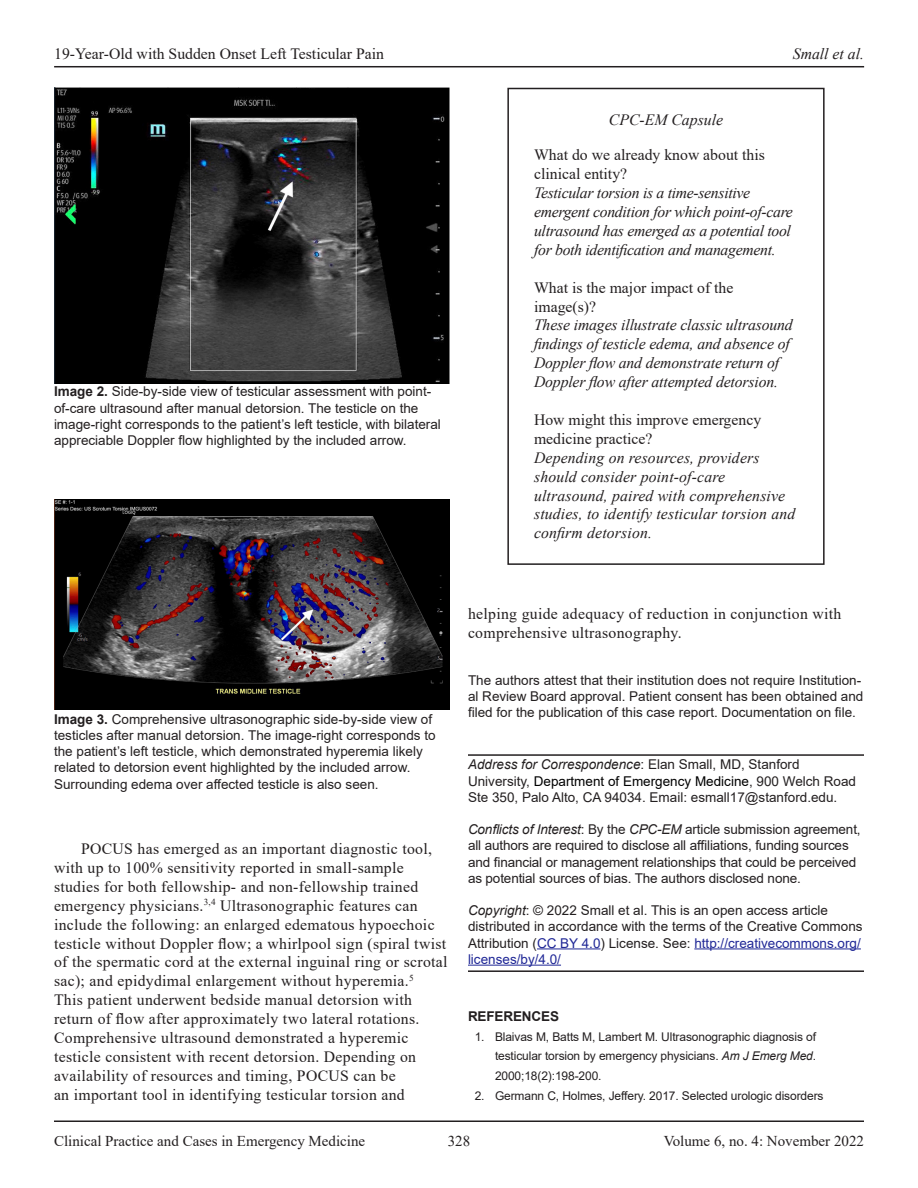
<style>
.page{position:relative;width:918px;height:1188px;background:#fff}
.page>*{position:absolute;margin:0;border:0;box-sizing:border-box;transform-origin:0 0}
.Capsule_Summary_answ{font:15.75px/18.9px "Times New Roman";letter-spacing:.02em;color:#231f20}
.Capsule_Summary_answ-2{font:italic 15.75px/18.9px "Times New Roman";letter-spacing:-.01em;color:#231f20}
.Capsule_Summary_answ-3{font:15.75px/18.9px "Times New Roman";color:#231f20}
.Capsule_Summary_answ-4{font:italic 15.75px/18.9px "Times New Roman";letter-spacing:.01em;color:#231f20}
.Body_Text__15{font:italic 15.75px "Times New Roman";color:#231f20}
.t1{font:15px "Times New Roman";color:#231f20}
.Figures_Tables_text{font:13.5px/16.2px "Arial";color:#231f20}
.Supervising_Section{font:13.5px/16.2px "Arial";color:#231f20}
.t2{font:700 13.5px "Arial";letter-spacing:-.01em;color:#231f20}
.t3{font:12px/19.8px "Arial";letter-spacing:-.01em;color:#231f20;text-align:justify}
.s1{font-weight:700}
.s2{font-style:italic}
.s3{color:#000}
.s4{color:#1f2796}
</style>
<div class="page">
<hr style="left:54px;top:1120px;width:810px;height:2px;background:#231f20">
<hr style="left:54px;top:66px;width:810px;height:1px;background:#231f20">
<div style="left:507px;top:88px;width:318px;height:477px;border:2px solid #231f20"></div>
<img style="left:54px;top:88px;width:396px;height:295px">
<img style="left:54px;top:500px;width:396px;height:209px">
<hr style="left:468px;top:754px;width:396px;height:2px;background:#231f20">
<hr style="left:537px;top:948px;width:64px;height:1px;background:#1f2796">
<hr style="left:694px;top:948px;width:167px;height:1px;background:#1f2796">
<hr style="left:468px;top:970px;width:396px;height:2px;background:#231f20">
<hr style="left:468px;top:965px;width:93px;height:1px;background:#1f2796">
<p class="Capsule_Summary_answ-3" style="left:54px;top:44px;width:332px">19-Year-Old with Sudden Onset Left Testicular Pain</p>
<p class="Capsule_Summary_answ-2" style="left:793px;top:44px;width:73px">Small et al.</p>
<p class="Figures_Tables_text" style="left:54px;top:384px;width:388px"><span class="s1">Image 2.</span> Side-by-side view of testicular assessment with point&shy;of-care ultrasound after manual detorsion. The testicle on the image-right corresponds to the patient’s left testicle, with bilateral appreciable Doppler flow highlighted by the included arrow.</p>
<p class="Body_Text__15" style="left:609px;top:109px;width:116px">CPC-EM Capsule</p>
<p class="Capsule_Summary_answ-3" style="left:534px;top:145px;width:232px">What do we already know about this clinical entity?</p>
<p class="Capsule_Summary_answ-2" style="left:534px;top:183px;width:260px">Testicular torsion is a time-sensitive emergent condition for which point-of-care ultrasound has emerged as a potential tool for both identification and management.</p>
<p class="Capsule_Summary_answ-3" style="left:534px;top:277px;width:201px">What is the major impact of the image(s)?</p>
<p class="Capsule_Summary_answ-2" style="left:534px;top:315px;width:260px">These images illustrate classic ultrasound findings of testicle edema, and absence of Doppler flow and demonstrate return of Doppler flow after attempted detorsion.</p>
<p class="Capsule_Summary_answ-3" style="left:534px;top:410px;width:229px">How might this improve emergency medicine practice?</p>
<p class="Capsule_Summary_answ-4" style="left:534px;top:448px;width:263px">Depending on resources, providers should consider point-of-care ultrasound, paired with comprehensive studies, to identify testicular torsion and confirm detorsion.</p>
<p class="Figures_Tables_text" style="left:54px;top:711px;width:383px"><span class="s1">Image 3.</span> Comprehensive ultrasonographic side-by-side view of testicles after manual detorsion. The image-right corresponds to the patient’s left testicle, which demonstrated hyperemia likely related to detorsion event highlighted by the included arrow.<br>Surrounding edema over affected testicle is also seen.</p>
<p class="Capsule_Summary_answ" style="left:54px;top:839px;width:395px;text-indent:27px">POCUS has emerged as an important diagnostic tool, with up to 100% sensitivity reported in small-sample studies for both fellowship- and non-fellowship trained emergency physicians.<sup>3,4</sup> Ultrasonographic features can include the following: an enlarged edematous hypoechoic testicle without Doppler flow; a whirlpool sign (spiral twist of the spermatic cord at the external inguinal ring or scrotal sac); and epidydimal enlargement without hyperemia.<sup>5<br></sup>This patient underwent bedside manual detorsion with return of flow after approximately two lateral rotations.<br>Comprehensive ultrasound demonstrated a hyperemic testicle consistent with recent detorsion. Depending on availability of resources and timing, POCUS can be<br>an important tool in identifying testicular torsion and</p>
<p class="Capsule_Summary_answ" style="left:468px;top:603px;width:375px">helping guide adequacy of reduction in conjunction with comprehensive ultrasonography.</p>
<p class="Supervising_Section" style="left:468px;top:672px;width:397px">The authors attest that their institution does not require Institution&shy;al Review Board approval. Patient consent has been obtained and filed for the publication of this case report. Documentation on file.</p>
<p class="Figures_Tables_text" style="left:468px;top:756px;width:390px"><span class="s2">Address for Correspondence</span>: Elan Small, MD, Stanford<br>University, <span class="s3">Department of Emergency Medicine</span>, 900 Welch Road<br>Ste 350, Palo Alto, CA 94034. Email: esmall17@stanford.edu.</p>
<p class="Figures_Tables_text" style="left:468px;top:821px;width:394px"><span class="s2">Conflicts of Interest</span>: By the <span class="s2">CPC-EM</span> article submission agreement, all authors are required to disclose all affiliations, funding sources and financial or management relationships that could be perceived as potential sources of bias. The authors disclosed none.</p>
<p class="Figures_Tables_text" style="left:468px;top:902px;width:396px"><span class="s2">Copyright</span>: © 2022 Small et al. This is an open access article distributed in accordance with the terms of the Creative Commons Attribution (<span class="s4">CC BY 4.0</span>) License. See: <span class="s4">http://creativecommons.org/ licenses/by/4.0/</span></p>
<p class="t2" style="left:468px;top:1007px;width:93px">REFERENCES</p>
<p class="t3" style="left:495px;top:1026px;width:323px;text-indent:-20px">1. Blaivas M, Batts M, Lambert M. Ultrasonographic diagnosis of testicular torsion by emergency physicians. <span class="s2">Am J Emerg Med</span>.<br>2000;18(2):198-200.</p>
<p class="t3" style="left:475px;top:1086px;width:350px">2. Germann C, Holmes, Jeffery. 2017. Selected urologic disorders</p>
<p class="t1" style="left:54px;top:1130px;width:313px">Clinical Practice and Cases in Emergency Medicine</p>
<p class="t1" style="left:448px;top:1130px;width:24px">328</p>
<p class="t1" style="left:664px;top:1130px;width:202px">Volume 6, no. 4: November 2022</p>
</div>
